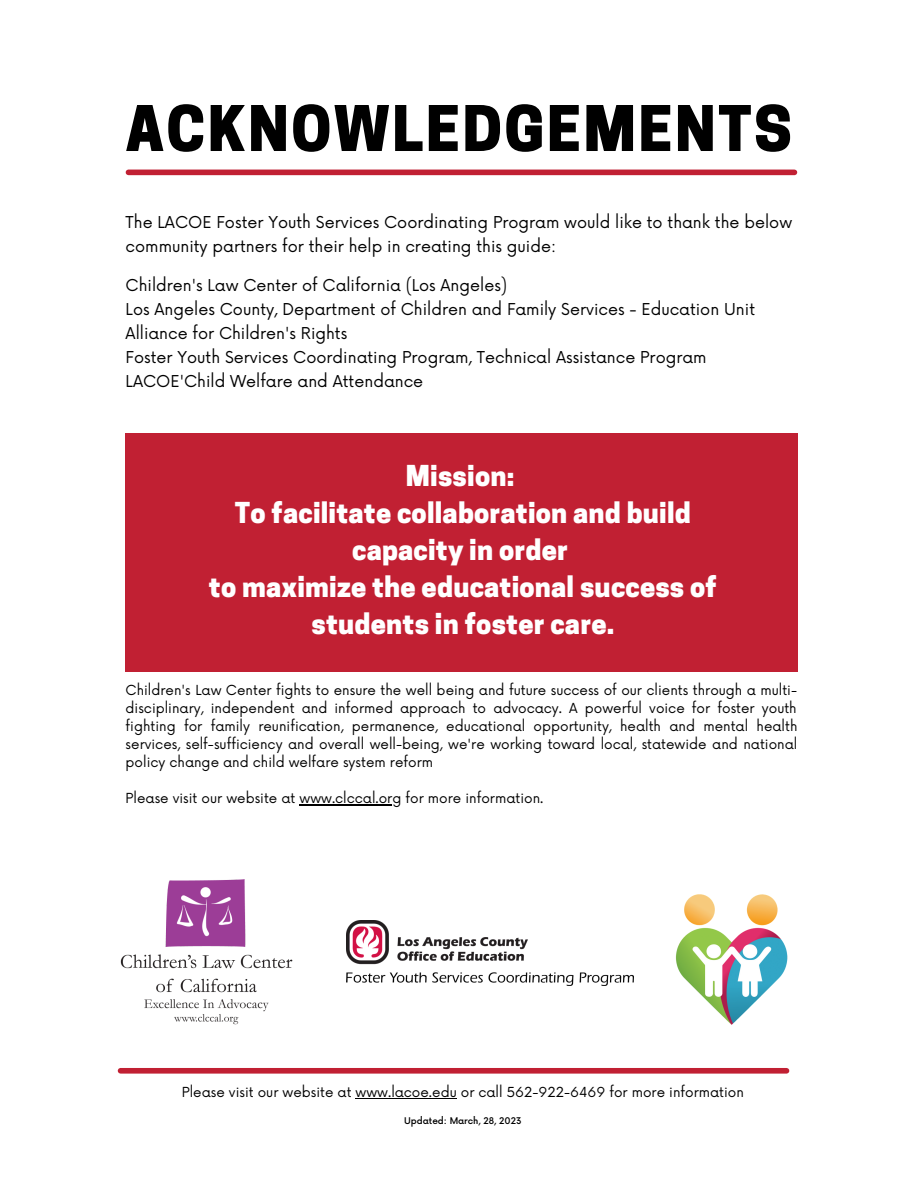
<style>
.page{position:relative;width:918px;height:1188px;background:#fff}
.page>*{position:absolute;margin:0;border:0;box-sizing:border-box;transform-origin:0 0}
.t1{font:800 58.95px "Cooper Hewitt";letter-spacing:.04em;color:#000}
.t2{font:800 27.15px/37.2px "Cooper Hewitt";letter-spacing:.01em;color:#fff;text-align:center}
.t3{font:15.9px/24.2px "Now";color:#000}
.t4{font:13.5px/18px "Now";color:#000;text-align:justify}
.t5{font:500 9px "Now";color:#000}
</style>
<div class="page">
<div style="left:128px;top:170px;width:666px;height:5px;background:#c12033"></div>
<div style="left:126px;top:434px;width:672px;height:238px;background:#c12033"></div>
<div style="left:121px;top:1068px;width:666px;height:6px;background:#c12033"></div>
<img style="left:346px;top:920px;width:287px;height:66px">
<img style="left:120px;top:880px;width:173px;height:145px">
<img style="left:676px;top:894px;width:112px;height:131px">
<hr style="left:300px;top:804px;width:101px;height:2px;background:#000">
<hr style="left:356px;top:1098px;width:101px;height:1px;background:#000">
<h1 class="t1" style="left:126px;top:107px;width:668px">ACKNOWLEDGEMENTS</h1>
<p class="t3" style="left:126px;top:211px;width:668px">The LACOE Foster Youth Services Coordinating Program would like to thank the below community partners for their help in creating this guide:</p>
<p class="t3" style="left:126px;top:274px;width:631px">Children's Law Center of California (Los Angeles)<br>Los Angeles County, Department of Children and Family Services - Education Unit Alliance for Children's Rights<br>Foster Youth Services Coordinating Program, Technical Assistance Program LACOE'Child Welfare and Attendance</p>
<h2 class="t2" style="left:209px;top:461px;width:510px">Mission:<br>To facilitate collaboration and build capacity in order<br>to maximize the educational success of students in foster care.</h2>
<p class="t4" style="left:126px;top:682px;width:673px">Children's Law Center fights to ensure the well being and future success of our clients through a multi&shy;disciplinary, independent and informed approach to advocacy. A powerful voice for foster youth fighting for family reunification, permanence, educational opportunity, health and mental health services, self-sufficiency and overall well-being, we're working toward local, statewide and national policy change and child welfare system reform</p>
<p class="t4" style="left:126px;top:790px;width:419px">Please visit our website at www.clccal.org for more information.</p>
<p class="t4" style="left:182px;top:1084px;width:564px">Please visit our website at www.lacoe.edu or call 562-922-6469 for more information</p>
<p class="t5" style="left:404px;top:1116px;width:119px">Updated: March, 28, 2023</p>
</div>
